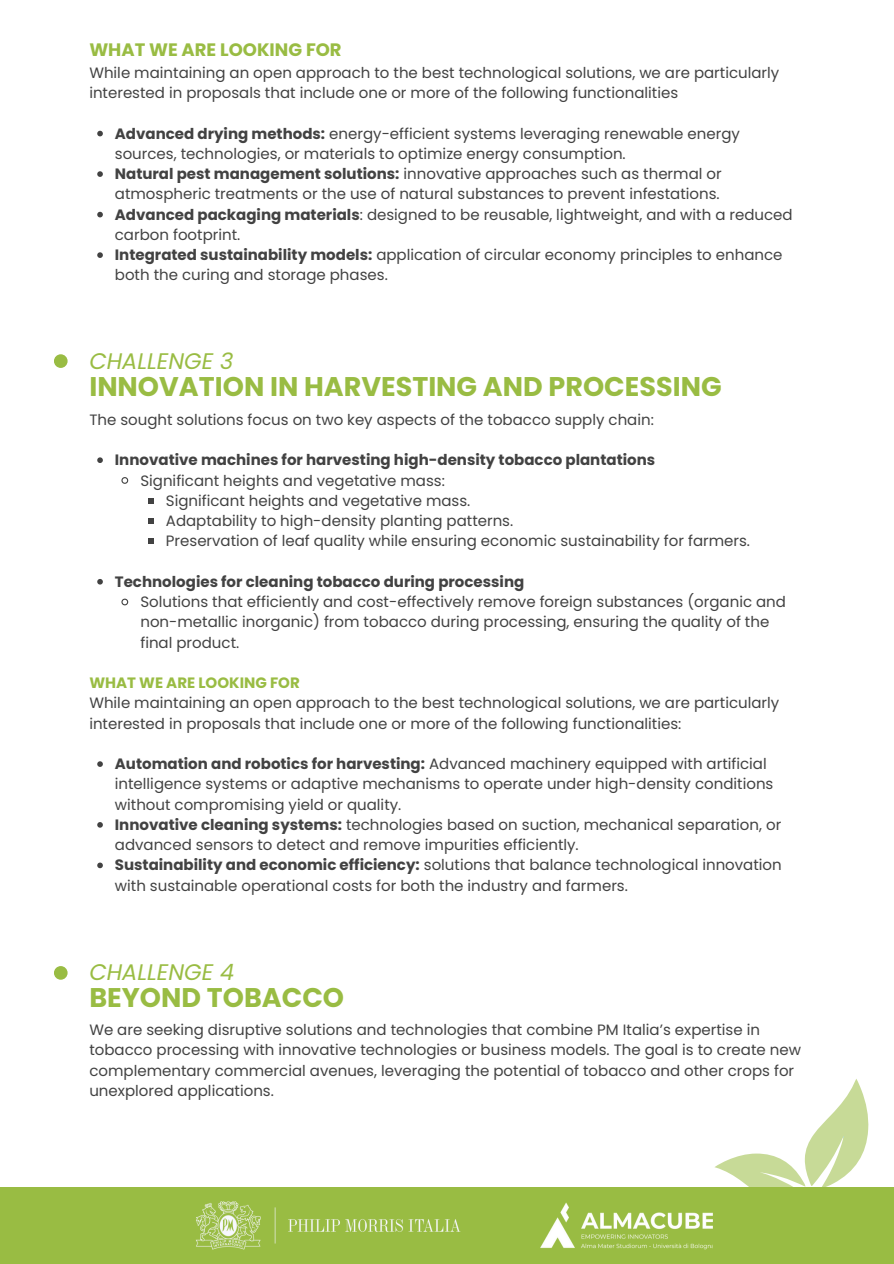
<style>
.page{position:relative;width:894px;height:1264px;background:#fff}
.page>*{position:absolute;margin:0;border:0;box-sizing:border-box;transform-origin:0 0}
.t1{font:700 27px "Poppins";color:#99bc43}
.t2{font:italic 22.5px "Poppins";color:#99bc43}
.t3{font:700 18px "Poppins";color:#99bc43}
.t4{font:15px/20.2px "Poppins";color:#424242}
.t5{font:700 15px "Poppins";color:#424242}
.t6{font:700 15px "Poppins";color:#99bc43}
.s1{font-weight:700}
</style>
<div class="page">
<div style="left:0;top:1186px;width:893px;height:77px;background:#99bc43"></div>
<svg style="left:714px;top:1079px;width:154px;height:108px"></svg>
<img style="left:196px;top:1201px;width:516px;height:49px">
<svg style="left:97px;top:457px;width:6px;height:6px"></svg>
<svg style="left:121px;top:477px;width:8px;height:7px"></svg>
<svg style="left:148px;top:498px;width:5px;height:5px"></svg>
<svg style="left:148px;top:518px;width:5px;height:6px"></svg>
<svg style="left:148px;top:538px;width:5px;height:6px"></svg>
<svg style="left:97px;top:579px;width:6px;height:5px"></svg>
<svg style="left:121px;top:598px;width:8px;height:8px"></svg>
<svg style="left:97px;top:761px;width:6px;height:6px"></svg>
<svg style="left:97px;top:822px;width:6px;height:5px"></svg>
<svg style="left:97px;top:862px;width:6px;height:6px"></svg>
<div style="left:54px;top:354px;width:14px;height:14px;background:#99bc43;border-radius:50%"></div>
<div style="left:54px;top:966px;width:14px;height:13px;background:#99bc43;border-radius:50%"></div>
<svg style="left:97px;top:131px;width:6px;height:5px"></svg>
<svg style="left:97px;top:171px;width:6px;height:6px"></svg>
<svg style="left:97px;top:212px;width:6px;height:5px"></svg>
<svg style="left:97px;top:252px;width:6px;height:6px"></svg>
<p class="t3" style="left:89px;top:38px;width:254px">WHAT WE ARE LOOKING FOR</p>
<p class="t4" style="left:89px;top:62px;width:691px">While maintaining an open approach to the best technological solutions, we are particularly interested in proposals that include one or more of the following functionalities</p>
<p class="t4" style="left:115px;top:123px;width:626px"><span class="s1">Advanced drying methods:</span> energy-efficient systems leveraging renewable energy sources, technologies, or materials to optimize energy consumption.</p>
<p class="t4" style="left:115px;top:164px;width:608px"><span class="s1">Natural pest management solutions:</span> innovative approaches such as thermal or atmospheric treatments or the use of natural substances to prevent infestations.</p>
<p class="t4" style="left:115px;top:204px;width:679px"><span class="s1">Advanced packaging materials</span>: designed to be reusable, lightweight, and with a reduced carbon footprint.</p>
<p class="t4" style="left:115px;top:245px;width:669px"><span class="s1">Integrated sustainability models:</span> application of circular economy principles to enhance both the curing and storage phases.</p>
<p class="t2" style="left:89px;top:346px;width:145px">CHALLENGE 3</p>
<p class="t1" style="left:89px;top:368px;width:633px">INNOVATION IN HARVESTING AND PROCESSING</p>
<p class="t4" style="left:89px;top:409px;width:566px">The sought solutions focus on two key aspects of the tobacco supply chain:</p>
<p class="t5" style="left:115px;top:449px;width:541px">Innovative machines for harvesting high-density tobacco plantations</p>
<p class="t4" style="left:140px;top:470px;width:306px">Significant heights and vegetative mass:</p>
<p class="t4" style="left:166px;top:490px;width:306px">Significant heights and vegetative mass.</p>
<p class="t4" style="left:166px;top:510px;width:349px">Adaptability to high-density planting patterns.</p>
<p class="t4" style="left:166px;top:531px;width:585px">Preservation of leaf quality while ensuring economic sustainability for farmers.</p>
<h1 class="t5" style="left:115px;top:571px;width:411px">Technologies for cleaning tobacco during processing</h1>
<p class="t4" style="left:140px;top:591px;width:647px">Solutions that efficiently and cost-effectively remove foreign substances (organic and non-metallic inorganic) from tobacco during processing, ensuring the quality of the final product.</p>
<p class="t6" style="left:89px;top:672px;width:212px">WHAT WE ARE LOOKING FOR</p>
<p class="t4" style="left:89px;top:693px;width:691px">While maintaining an open approach to the best technological solutions, we are particularly interested in proposals that include one or more of the following functionalities:</p>
<p class="t4" style="left:115px;top:753px;width:660px"><span class="s1">Automation and robotics for harvesting:</span> Advanced machinery equipped with artificial intelligence systems or adaptive mechanisms to operate under high-density conditions without compromising yield or quality.</p>
<p class="t4" style="left:115px;top:814px;width:667px"><span class="s1">Innovative cleaning systems:</span> technologies based on suction, mechanical separation, or advanced sensors to detect and remove impurities efficiently.</p>
<p class="t4" style="left:115px;top:855px;width:668px"><span class="s1">Sustainability and economic efficiency:</span> solutions that balance technological innovation with sustainable operational costs for both the industry and farmers.</p>
<p class="t2" style="left:89px;top:955px;width:146px">CHALLENGE 4</p>
<p class="t1" style="left:89px;top:978px;width:256px">BEYOND TOBACCO</p>
<h1 class="t4" style="left:89px;top:1019px;width:713px">We are seeking disruptive solutions and technologies that combine PM Italia’s expertise in tobacco processing with innovative technologies or business models. The goal is to create new complementary commercial avenues, leveraging the potential of tobacco and other crops for unexplored applications.</h1>
</div>
